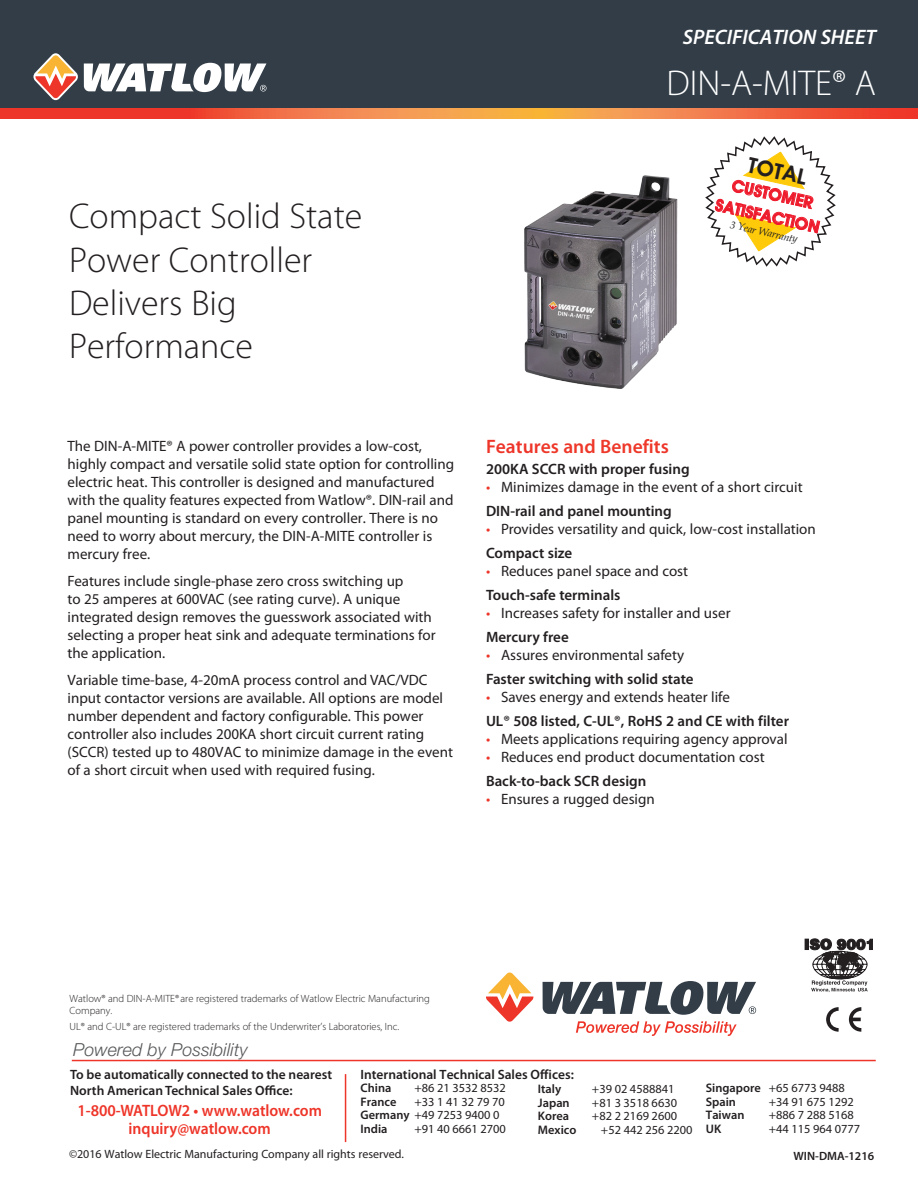
<style>
.page{position:relative;width:918px;height:1188px;background:#fff}
.page>*{position:absolute;margin:0;border:0;box-sizing:border-box;transform-origin:0 0}
.t1{font:300 36px/43.2px "Myriad Pro";color:#231f20}
.t2{font:300 36px "Myriad Pro";color:#fff}
.t3{font:600 21.75px "Avant Garde";color:#231f20}
.t4{font:italic 600 21px "Myriad Pro";color:#fff}
.t5{font:600 19.5px "Myriad Pro";color:#ee3829}
.t6{font:italic 300 18px "Helvetica Neue LT Std";color:#57585a}
.t7{font:600 16.5px/18px "Myriad Pro";color:#ee3529;text-align:center;scale:.95 1}
.t8{font:600 16.5px/22.5px "Avant Garde";color:#ee1b2c;text-align:center}
.t9{font:15px/18px "Myriad Pro";color:#231f20}
.t10{font:600 15px/24px "Myriad Pro";color:#231f20}
.t11{font:600 13.5px/16.2px "Myriad Pro";color:#231f20}
.t12{font:12.3px/13.5px "Myriad Pro";color:#231f20}
.t13{font:600 12.3px/13.5px "Myriad Pro";color:#231f20}
.t14{font:12px "Myriad Pro";color:#231f20}
.t15{font:600 12px "Myriad Pro";color:#231f20}
.t16{font:300 10.5px/12.6px "Myriad Pro";color:#231f20}
.t17{font:italic 10.5px "Palatino";color:#231f20}
.s1{color:#ee3529}
.s2{font-weight:600}
.s3{font-weight:400;color:#ee3529}
.s4{font-weight:400}
</style>
<div class="page">
<div style="left:0;top:0;width:918px;height:108px;background:#323d47"></div>
<svg style="left:84px;top:63px;width:183px;height:29px"></svg>
<svg style="left:33px;top:53px;width:45px;height:47px"></svg>
<svg style="left:0;top:108px;width:918px;height:11px;background:#f16e3f"></svg>
<img style="left:524px;top:175px;width:154px;height:214px">
<svg style="left:805px;top:939px;width:68px;height:53px"></svg>
<svg style="left:543px;top:981px;width:213px;height:34px"></svg>
<svg style="left:486px;top:972px;width:48px;height:50px"></svg>
<svg style="left:576px;top:1021px;width:161px;height:15px"></svg>
<svg style="left:826px;top:1007px;width:13px;height:25px"></svg>
<svg style="left:849px;top:1007px;width:12px;height:25px"></svg>
<hr style="left:72px;top:1060px;width:804px;height:1px;background:#ee3529">
<hr style="left:345px;top:1074px;width:1px;height:68px;background:#ee3529">
<svg style="left:705px;top:136px;width:131px;height:131px"></svg>
<h3 class="t4" style="left:683px;top:24px;width:195px">SPECIFICATION SHEET</h3>
<h1 class="t1" style="left:69px;top:195px;width:295px">Compact Solid State<br>Power Controller<br>Delivers Big<br>Performance</h1>
<p class="t9" style="left:68px;top:436px;width:388px">The DIN-A-MITE® A power controller provides a low-cost, highly compact and versatile solid state option for controlling electric heat. This controller is designed and manufactured with the quality features expected from Watlow®. DIN-rail and panel mounting is standard on every controller. There is no need to worry about mercury, the DIN-A-MITE controller is mercury free.</p>
<p class="t9" style="left:68px;top:571px;width:370px">Features include single-phase zero cross switching up<br>to 25 amperes at 600VAC (see rating curve). A unique integrated design removes the guesswork associated with selecting a proper heat sink and adequate terminations for the application.</p>
<p class="t9" style="left:68px;top:670px;width:387px">Variable time-base, 4-20mA process control and VAC/VDC input contactor versions are available. All options are model number dependent and factory configurable. This power controller also includes 200KA short circuit current rating (SCCR) tested up to 480VAC to minimize damage in the event of a short circuit when used with required fusing.</p>
<h1 class="t2" style="left:667px;top:64px;width:211px">DIN-A-MITE® A</h1>
<h2 class="t3" style="left:751px;top:152px;width:62px;rotate:12deg">TOTAL</h2>
<p class="t17" style="left:732px;top:219px;width:70px;rotate:12deg">3 Year Warranty</p>
<p class="t8" style="left:722px;top:172px;width:109px;rotate:12deg">CUSTOMER<br>SATISFACTION</p>
<h3 class="t5" style="left:486px;top:434px;width:184px"><span class="s1">Featur</span>es and Benefit<span class="s1">s</span></h3>
<p class="t10" style="left:486px;top:457px;width:205px">200KA SCCR with proper fusing</p>
<p class="t9" style="left:486px;top:475px;width:318px;line-height:24px"><span class="s1">•</span> Minimizes damage in the event of a short circuit<br><span class="s2">DIN-rail and panel mounting</span></p>
<p class="t9" style="left:486px;top:517px;width:331px;line-height:24px"><span class="s1">•</span> Provides versatility and quick, low-cost installation<br><span class="s2">Compact size</span></p>
<p class="t9" style="left:486px;top:559px;width:204px;line-height:24px"><span class="s1">•</span> Reduces panel space and cost<br><span class="s2">Touch-safe terminals</span></p>
<p class="t9" style="left:486px;top:601px;width:246px;line-height:24px"><span class="s1">•</span> Increases safety for installer and user<br><span class="s2">Mercury free</span></p>
<p class="t10" style="left:486px;top:643px;width:209px"><span class="s3">•</span> <span class="s4">Assures environmental safety<br></span>Faster switching with solid state</p>
<p class="t10" style="left:486px;top:685px;width:305px"><span class="s3">•</span> <span class="s4">Saves energy and extends heater life<br></span>UL® 508 listed, C-UL®, RoHS 2 and CE with filter</p>
<p class="t9" style="left:486px;top:730px;width:303px"><span class="s1">•</span> Meets applications requiring agency approval</p>
<p class="t9" style="left:486px;top:745px;width:280px;line-height:24px"><span class="s1">•</span> Reduces end product documentation cost<br><span class="s2">Back-to-back SCR design</span></p>
<p class="t9" style="left:486px;top:790px;width:170px"><span class="s1">•</span> Ensures a rugged design</p>
<p class="t16" style="left:70px;top:992px;width:362px">Watlow® and DIN-A-MITE® are registered trademarks of Watlow Electric Manufacturing<br>Company.</p>
<p class="t16" style="left:70px;top:1020px;width:331px">UL® and C-UL® are registered trademarks of the Underwriter’s Laboratories, Inc.</p>
<p class="t6" style="left:73px;top:1039px;width:176px">Powered by Possibility</p>
<p class="t11" style="left:70px;top:1066px;width:264px">To be automatically connected to the nearest<br>North American Technical Sales Office:</p>
<p class="t7" style="left:77px;top:1101px;width:259px">1-800-WATLOW2 • www.watlow.com inquiry@watlow.com</p>
<p class="t11" style="left:361px;top:1066px;width:215px">International Technical Sales Offices:</p>
<p class="t13" style="left:361px;top:1081px;width:32px">China</p>
<p class="t12" style="left:415px;top:1081px;width:93px">+86 21 3532 8532</p>
<p class="t13" style="left:361px;top:1095px;width:38px">France</p>
<p class="t13" style="left:538px;top:1082px;width:25px">Italy</p>
<p class="t12" style="left:592px;top:1082px;width:84px">+39 02 4588841</p>
<p class="t13" style="left:538px;top:1096px;width:33px">Japan</p>
<p class="t12" style="left:592px;top:1096px;width:87px">+81 3 3518 6630</p>
<p class="t13" style="left:538px;top:1109px;width:33px">Korea</p>
<p class="t12" style="left:592px;top:1109px;width:87px">+82 2 2169 2600</p>
<p class="t13" style="left:538px;top:1123px;width:40px">Mexico</p>
<p class="t12" style="left:601px;top:1123px;width:93px">+52 442 256 2200</p>
<p class="t12" style="left:361px;top:1095px;width:146px;text-indent:54px">+33 1 41 32 79 70<br><span class="s2">Germany</span> +49 7253 9400 0<br><span class="s2">India</span></p>
<p class="t12" style="left:415px;top:1122px;width:93px">+91 40 6661 2700</p>
<p class="t13" style="left:706px;top:1081px;width:141px">Singapore <span class="s4">+65 6773 9488<br></span>Spain</p>
<p class="t12" style="left:769px;top:1095px;width:87px">+34 91 675 1292</p>
<p class="t13" style="left:706px;top:1108px;width:40px">Taiwan</p>
<p class="t12" style="left:769px;top:1108px;width:87px">+886 7 288 5168</p>
<p class="t13" style="left:706px;top:1122px;width:17px">UK</p>
<p class="t12" style="left:769px;top:1122px;width:93px">+44 115 964 0777</p>
<p class="t14" style="left:69px;top:1147px;width:337px">©2016 Watlow Electric Manufacturing Company all rights reserved.</p>
<p class="t15" style="left:794px;top:1148px;width:82px">WIN-DMA-1216</p>
</div>
